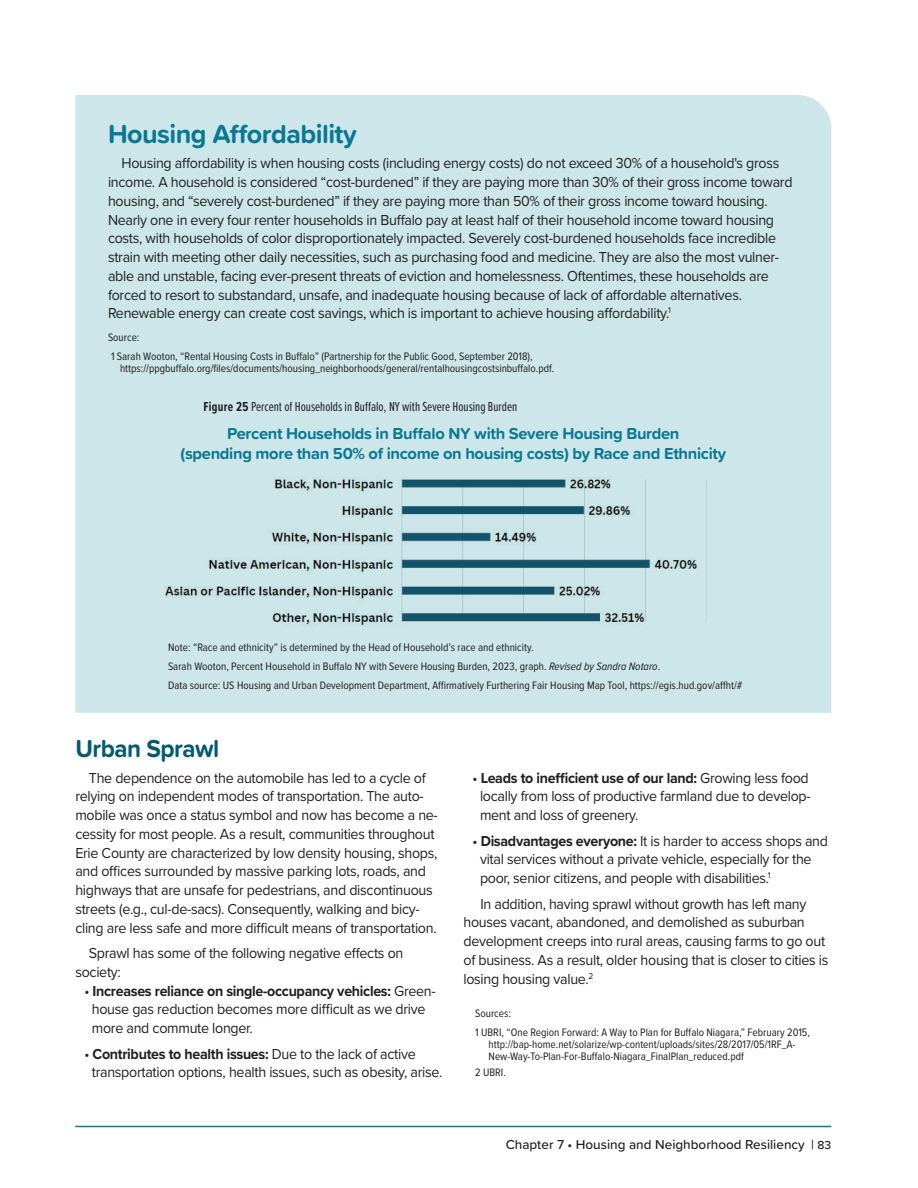
<style>
.page{position:relative;width:918px;height:1188px;background:#fff}
.page>*{position:absolute;margin:0;border:0;box-sizing:border-box;transform-origin:0 0}
.t1{font:700 27px "Proxima Soft";letter-spacing:-.02em;color:#097891}
.t2{font:700 25.5px "Proxima Soft";letter-spacing:-.02em;color:#045b6e;scale:.95 1}
.t3{font:700 16.5px/19.5px "Proxima Soft";letter-spacing:-.02em;color:#097891;text-align:center}
.t4{font:15px/18.8px "Proxima Nova";letter-spacing:-.02em;color:#231f20;scale:.95 1}
.t5{font:13.5px "Proxima Nova Ex Cn";color:#231f20}
.t6{font:500 13.5px "Proxima Soft";color:#231f20}
.t7{font:11.25px/18.8px "Proxima Nova Cond";color:#231f20}
.s1{font-weight:700}
.s2{font-style:italic}
.s3{font-size:12px}
</style>
<div class="page">
<hr style="left:75px;top:1126px;width:756px;height:1px;background:#097891">
<div style="left:75px;top:95px;width:756px;height:618px;background:#cce6ea"></div>
<img style="left:161px;top:473px;width:560px;height:163px">
<h1 class="t1" style="left:108px;top:113px;width:250px">Housing Affordability</h1>
<p class="t4" style="left:108px;top:153px;width:722px;text-indent:13px">Housing affordability is when housing costs (including energy costs) do not exceed 30% of a household's gross income. A household is considered “cost-burdened” if they are paying more than 30% of their gross income toward housing, and “severely cost-burdened” if they are paying more than 50% of their gross income toward housing.<br>Nearly one in every four renter households in Buffalo pay at least half of their household income toward housing costs, with households of color disproportionately impacted. Severely cost-burdened households face incredible strain with meeting other daily necessities, such as purchasing food and medicine. They are also the most vulner&shy;able and unstable, facing ever-present threats of eviction and homelessness. Oftentimes, these households are forced to resort to substandard, unsafe, and inadequate housing because of lack of affordable alternatives.<br>Renewable energy can create cost savings, which is important to achieve housing affordability.<sup>1</sup></p>
<p class="t7" style="left:108px;top:328px;width:426px">Source:<br>1 Sarah Wooton, “Rental Housing Costs in Buffalo” (Partnership for the Public Good, September 2018),</p>
<p class="t7" style="left:120px;top:359px;width:436px">https://ppgbuffalo.org/files/documents/housing_neighborhoods/general/rentalhousingcostsinbuffalo.pdf.</p>
<p class="t5" style="left:204px;top:397px;width:315px"><span class="s1">Figure 25</span> Percent of Households in Buffalo, NY with Severe Housing Burden</p>
<p class="t3" style="left:181px;top:423px;width:547px">Percent Households in Buffalo NY with Severe Housing Burden<br>(spending more than 50% of income on housing costs) by Race and Ethnicity</p>
<p class="t7" style="left:168px;top:637px;width:576px">Note: “Race and ethnicity” is determined by the Head of Household’s race and ethnicity.<br>Sarah Wooton, Percent Household in Buffalo NY with Severe Housing Burden, 2023, graph. <span class="s2">Revised by Sandra Notaro</span>.<br>Data source: US Housing and Urban Development Department, Affirmatively Furthering Fair Housing Map Tool, https://egis.hud.gov/affht/#</p>
<h2 class="t2" style="left:75px;top:729px;width:153px">Urban Sprawl</h2>
<p class="t4" style="left:75px;top:767px;width:383px;text-indent:13px">The dependence on the automobile has led to a cycle of relying on independent modes of transportation. The auto&shy;mobile was once a status symbol and now has become a ne&shy;cessity for most people. As a result, communities throughout Erie County are characterized by low density housing, shops, and offices surrounded by massive parking lots, roads, and highways that are unsafe for pedestrians, and discontinuous streets (e.g., cul-de-sacs). Consequently, walking and bicy&shy;cling are less safe and more difficult means of transportation.</p>
<p class="t4" style="left:75px;top:943px;width:347px;text-indent:13px">Sprawl has some of the following negative effects on society:</p>
<p class="t4" style="left:92px;top:980px;width:364px;text-indent:-7px">• <span class="s1">Increases reliance on single-occupancy vehicles:</span> Green&shy;house gas reduction becomes more difficult as we drive more and commute longer.</p>
<p class="t4" style="left:92px;top:1043px;width:370px;text-indent:-7px">• <span class="s1">Contributes to health issues:</span> Due to the lack of active transportation options, health issues, such as obesity, arise.</p>
<p class="t4" style="left:480px;top:767px;width:350px;text-indent:-8px">• <span class="s1">Leads to inefficient use of our land:</span> Growing less food locally from loss of productive farmland due to develop&shy;ment and loss of greenery.</p>
<p class="t4" style="left:480px;top:830px;width:368px;text-indent:-7px">• <span class="s1">Disadvantages everyone:</span> It is harder to access shops and vital services without a private vehicle, especially for the poor, senior citizens, and people with disabilities.<sup>1</sup></p>
<p class="t4" style="left:463px;top:893px;width:386px;text-indent:17px">In addition, having sprawl without growth has left many houses vacant, abandoned, and demolished as suburban development creeps into rural areas, causing farms to go out of business. As a result, older housing that is closer to cities is losing housing value.<sup>2</sup></p>
<p class="t7" style="left:475px;top:1004px;width:336px">Sources:<br>1 UBRI, “One Region Forward: A Way to Plan for Buffalo Niagara,” February 2015,</p>
<p class="t7" style="left:489px;top:1038px;width:308px;line-height:12px">http://bap-home.net/solarize/wp-content/uploads/sites/28/2017/05/1RF_A-<br>New-Way-To-Plan-For-Buffalo-Niagara_FinalPlan_reduced.pdf</p>
<p class="t7" style="left:475px;top:1062px;width:32px">2 UBRI.</p>
<p class="t6" style="left:506px;top:1134px;width:327px">Chapter 7 • Housing and Neighborhood Resiliency | <span class="s3">83</span></p>
</div>
